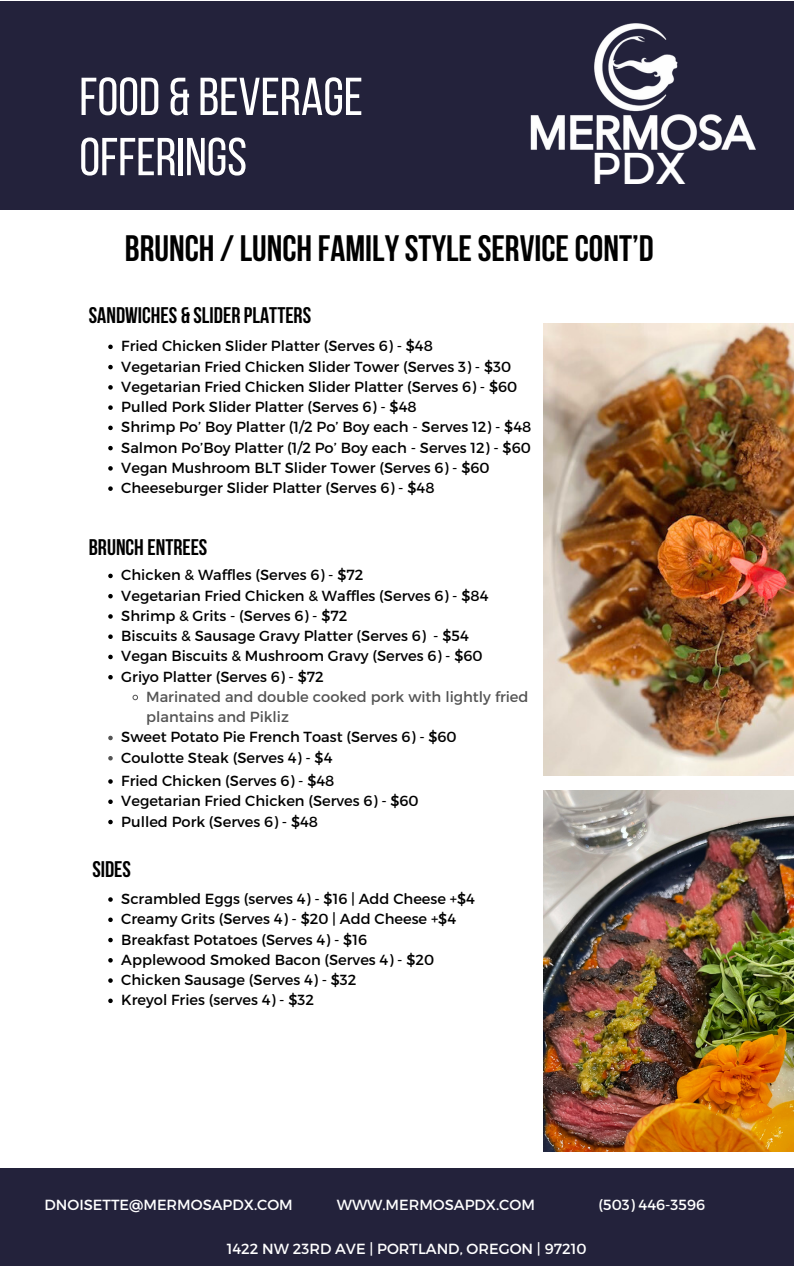
<style>
.page{position:relative;width:794px;height:1266px;background:#fff}
.page>*{position:absolute;margin:0;border:0;box-sizing:border-box;transform-origin:0 0}
.t1{font:53.25px "Bebas Neue";color:#fff}
.t2{font:44.47px "Montserrat";color:#fff}
.t3{font:700 36.6px "Bebas Neue";color:#000}
.t4{font:700 22.5px "Bebas Neue";color:#000}
.t5{font:14.62px "Montserrat";color:#000}
.t6{font:14.62px "Montserrat";color:#fff}
.t7{font:14.62px/20.2px "Montserrat";color:#545454}
</style>
<div class="page">
<div style="left:0;top:1px;width:793px;height:208px;background:#23223b"></div>
<img style="left:530px;top:23px;width:226px;height:128px">
<div style="left:0;top:1168px;width:793px;height:98px;background:#23223b"></div>
<img style="left:543px;top:323px;width:250px;height:452px">
<img style="left:543px;top:790px;width:250px;height:361px">
<svg style="left:108px;top:345px;width:5px;height:4px"></svg>
<svg style="left:108px;top:365px;width:5px;height:4px"></svg>
<svg style="left:108px;top:385px;width:5px;height:5px"></svg>
<svg style="left:108px;top:405px;width:5px;height:5px"></svg>
<svg style="left:108px;top:426px;width:5px;height:4px"></svg>
<svg style="left:108px;top:446px;width:5px;height:4px"></svg>
<svg style="left:108px;top:466px;width:5px;height:5px"></svg>
<svg style="left:108px;top:486px;width:5px;height:5px"></svg>
<svg style="left:108px;top:574px;width:5px;height:4px"></svg>
<svg style="left:108px;top:594px;width:5px;height:4px"></svg>
<svg style="left:108px;top:614px;width:5px;height:5px"></svg>
<svg style="left:108px;top:634px;width:5px;height:5px"></svg>
<svg style="left:108px;top:655px;width:5px;height:4px"></svg>
<svg style="left:108px;top:675px;width:5px;height:4px"></svg>
<svg style="left:132px;top:694px;width:6px;height:6px"></svg>
<svg style="left:108px;top:736px;width:5px;height:4px"></svg>
<svg style="left:108px;top:756px;width:5px;height:4px"></svg>
<svg style="left:108px;top:897px;width:5px;height:5px"></svg>
<svg style="left:108px;top:917px;width:5px;height:5px"></svg>
<svg style="left:108px;top:938px;width:5px;height:4px"></svg>
<svg style="left:108px;top:958px;width:5px;height:4px"></svg>
<svg style="left:108px;top:978px;width:5px;height:5px"></svg>
<svg style="left:108px;top:998px;width:5px;height:5px"></svg>
<svg style="left:108px;top:779px;width:5px;height:5px"></svg>
<svg style="left:108px;top:799px;width:5px;height:5px"></svg>
<svg style="left:108px;top:820px;width:5px;height:4px"></svg>
<p class="t1" style="left:79px;top:75px;width:285px">FOOD &amp; BEVERAGE</p>
<p class="t1" style="left:79px;top:135px;width:169px">OFFERINGS</p>
<p class="t2" style="left:590px;top:140px;width:97px">PDX</p>
<p class="t3" style="left:125px;top:233px;width:530px">BRUNCH /LUNCH FAMILYSTYLESERVICECONT’D</p>
<p class="t4" style="left:89px;top:306px;width:224px">SANDWICHES &amp; SLIDER PLATTERS</p>
<p class="t5" style="left:121px;top:337px;width:313px">Fried Chicken Slider Platter (Serves 6) - $48</p>
<p class="t5" style="left:121px;top:357px;width:391px">Vegetarian Fried Chicken Slider Tower (Serves 3) - $30</p>
<p class="t5" style="left:121px;top:377px;width:397px">Vegetarian Fried Chicken Slider Platter (Serves 6) - $60</p>
<p class="t5" style="left:121px;top:397px;width:297px">Pulled Pork Slider Platter (Serves 6) - $48</p>
<p class="t5" style="left:121px;top:418px;width:411px">Shrimp Po’ Boy Platter (1/2 Po’ Boy each - Serves 12) - $48</p>
<p class="t5" style="left:121px;top:438px;width:411px">Salmon Po’Boy Platter (1/2 Po’ Boy each - Serves 12) - $60</p>
<p class="t5" style="left:121px;top:458px;width:369px">Vegan Mushroom BLT Slider Tower (Serves 6) - $60</p>
<p class="t5" style="left:121px;top:478px;width:314px">Cheeseburger Slider Platter (Serves 6) - $48</p>
<p class="t4" style="left:89px;top:538px;width:120px">BRUNCH ENTREES</p>
<p class="t5" style="left:121px;top:566px;width:243px">Chicken &amp; Waffles (Serves 6) - $72</p>
<p class="t5" style="left:121px;top:586px;width:368px">Vegetarian Fried Chicken &amp; Waffles (Serves 6) - $84</p>
<p class="t5" style="left:121px;top:606px;width:227px">Shrimp &amp; Grits - (Serves 6) - $72</p>
<p class="t5" style="left:121px;top:626px;width:349px">Biscuits &amp; Sausage Gravy Platter (Serves 6) - $54</p>
<p class="t5" style="left:121px;top:647px;width:362px">Vegan Biscuits &amp; Mushroom Gravy (Serves 6) - $60</p>
<p class="t5" style="left:121px;top:667px;width:204px">Griyo Platter (Serves 6) - $72</p>
<p class="t7" style="left:146px;top:686px;width:383px">Marinated and double cooked pork with lightly fried plantains and Pikliz</p>
<p class="t5" style="left:121px;top:728px;width:337px">Sweet Potato Pie French Toast (Serves 6) - $60</p>
<p class="t5" style="left:121px;top:748px;width:212px">Coulotte Steak (Serves 4) - $4</p>
<p class="t5" style="left:121px;top:771px;width:214px">Fried Chicken (Serves 6) - $48</p>
<p class="t5" style="left:121px;top:791px;width:299px">Vegetarian Fried Chicken (Serves 6) - $60</p>
<p class="t5" style="left:121px;top:812px;width:198px">Pulled Pork (Serves 6) - $48</p>
<p class="t4" style="left:92px;top:860px;width:40px">SIDES</p>
<p class="t5" style="left:121px;top:889px;width:355px">Scrambled Eggs (serves 4) - $16 | Add Cheese +$4</p>
<p class="t5" style="left:121px;top:909px;width:336px">Creamy Grits (Serves 4) - $20 | Add Cheese +$4</p>
<p class="t5" style="left:121px;top:930px;width:247px">Breakfast Potatoes (Serves 4) - $16</p>
<p class="t5" style="left:121px;top:950px;width:314px">Applewood Smoked Bacon (Serves 4) - $20</p>
<p class="t5" style="left:121px;top:970px;width:236px">Chicken Sausage (Serves 4) - $32</p>
<p class="t5" style="left:121px;top:990px;width:194px">Kreyol Fries (serves 4) - $32</p>
<p class="t6" style="left:589px;top:1186px;width:108px">(503) 446-3596</p>
<p class="t6" style="left:45px;top:1186px;width:224px">EVENTS@MERMOSAPDX.COM</p>
<p class="t6" style="left:327px;top:1186px;width:199px">WWW.MERMOSAPDX.COM</p>
<p class="t6" style="left:218px;top:1230px;width:361px">1422 NW 23RD AVE | PORTLAND, OREGON | 97210</p>
<p class="t6" style="left:598px;top:1195px;width:108px">(503) 446-3596</p>
<p class="t6" style="left:45px;top:1195px;width:250px">DNOISETTE@MERMOSAPDX.COM</p>
<p class="t6" style="left:336px;top:1195px;width:199px">WWW.MERMOSAPDX.COM</p>
<p class="t6" style="left:227px;top:1239px;width:361px">1422 NW 23RD AVE | PORTLAND, OREGON | 97210</p>
</div>
